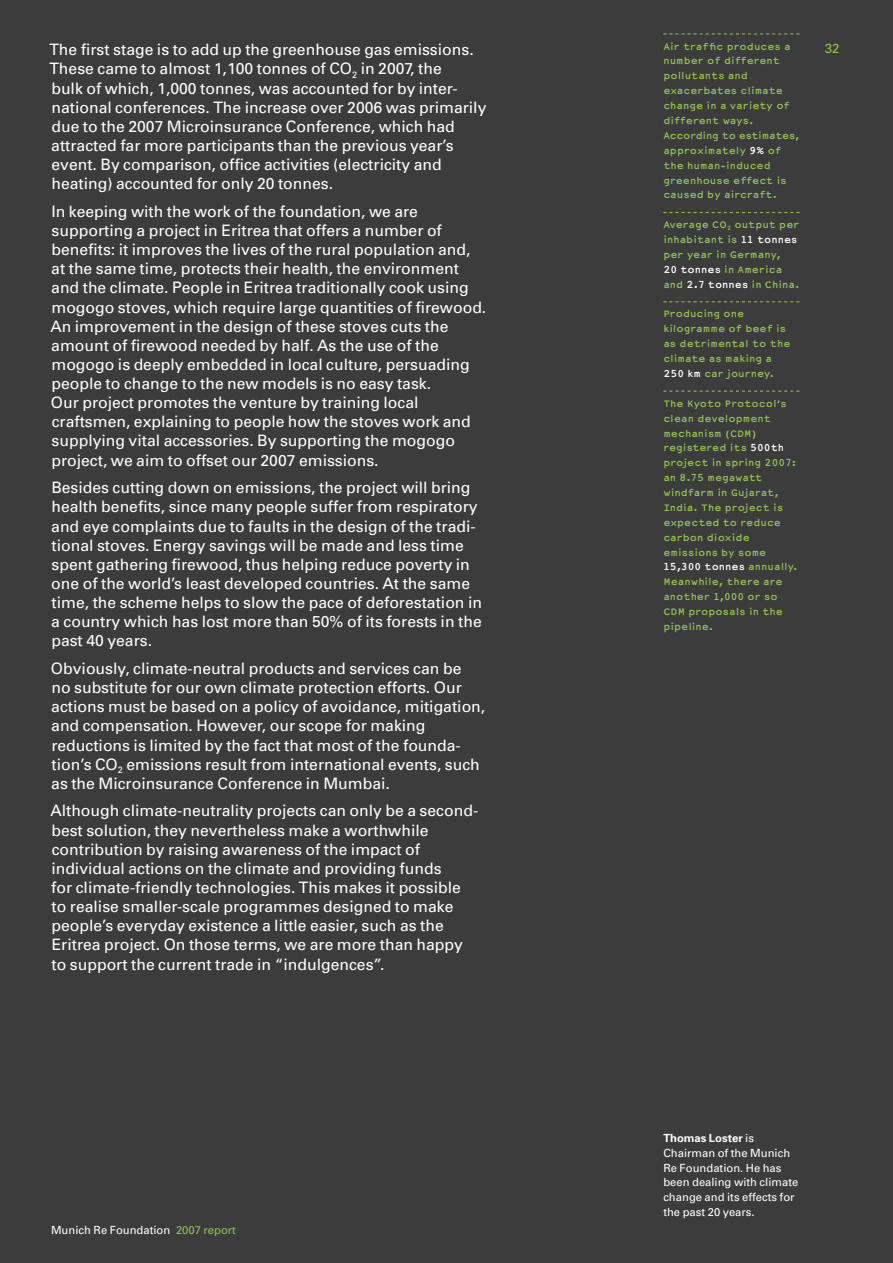
<style>
.page{position:relative;width:893px;height:1263px;background:#3c3c3c}
.page>*{position:absolute;margin:0;border:0;box-sizing:border-box;transform-origin:0 0}
.t1{font:15.75px/19.2px "MR Univers";color:#fff}
.t2{font:13.2px "MR Univers";color:#8fc155}
.t3{font:11.25px/14.9px "MR Univers";color:#fff}
.t4{font:700 9.15px/14.9px "Courier Sans";color:#8fc155}
.s1{color:#8fc155}
.s2{color:#fff}
.s3{font-weight:700}
</style>
<div class="page">
<svg style="left:663px;top:33px;width:136px;height:1px"></svg>
<svg style="left:663px;top:212px;width:136px;height:1px"></svg>
<svg style="left:663px;top:301px;width:136px;height:1px"></svg>
<svg style="left:663px;top:391px;width:136px;height:1px"></svg>
<p class="t1" style="left:49px;top:40px;width:439px">The first stage is to add up the greenhouse gas emissions.<br>These came to almost 1,100 tonnes of CO<sub>2</sub> in 2007, the<br>bulk of which, 1,000 tonnes, was accounted for by inter&shy;national conferences. The increase over 2006 was primarily due to the 2007 Microinsurance Conference, which had attracted far more participants than the previous year’s event. By comparison, office activities (electricity and heating) accounted for only 20 tonnes.</p>
<p class="t1" style="left:50px;top:201px;width:437px">In keeping with the work of the foundation, we are supporting a project in Eritrea that offers a number of benefits: it improves the lives of the rural population and, at the same time, protects their health, the environment and the climate. People in Eritrea traditionally cook using mogogo stoves, which require large quantities of firewood.<br>An improvement in the design of these stoves cuts the amount of firewood needed by half. As the use of the mogogo is deeply em bedded in local culture, persuading people to change to the new models is no easy task.<br>Our project promotes the venture by training local craftsmen, explaining to people how the stoves work and supplying vital accessories. By supporting the mogogo project, we aim to offset our 2007 emissions.</p>
<p class="t1" style="left:51px;top:478px;width:432px">Besides cutting down on emissions, the project will bring health benefits, since many people suffer from respiratory and eye complaints due to faults in the design of the tradi&shy;tional stoves. Energy savings will be made and less time spent gathering firewood, thus helping reduce poverty in one of the world’s least developed countries. At the same time, the scheme helps to slow the pace of deforestation in a country which has lost more than 50% of its forests in the past 40 years.</p>
<p class="t1" style="left:51px;top:658px;width:436px">Obviously, climate-neutral products and services can be<br>no substitute for our own climate protection efforts. Our actions must be based on a policy of avoidance, mitigation, and compensation. However, our scope for making reductions is limited by the fact that most of the founda&shy;tion’s CO<sub>2</sub> emissions result from international events, such as the Microinsurance Conference in Mumbai.</p>
<p class="t1" style="left:50px;top:801px;width:429px">Although climate-neutrality projects can only be a second&shy;best solution, they nevertheless make a worthwhile contribution by raising awareness of the impact of individual actions on the climate and providing funds<br>for climate-friendly technologies. This makes it possible to realise smaller-scale programmes designed to make people’s everyday existence a little easier, such as the Eritrea project. On those terms, we are more than happy to support the current trade in “indulgences”.</p>
<p class="t3" style="left:51px;top:1222px;width:187px">Munich Re Foundation <span class="s1">2007 report</span></p>
<p class="t4" style="left:663px;top:39px;width:137px">Air traffic produces a number of different pollutants and exacerbates climate change in a variety of different ways.<br>According to estimates, approximately <span class="s2">9%</span> of the human-induced greenhouse effect is caused by aircraft.</p>
<p class="t4" style="left:663px;top:217px;width:138px">Average CO<sub>2</sub> output per inhabitant is <span class="s2">11 tonnes </span>per year in Germany,<br><span class="s2">20 tonnes</span> in America and <span class="s2">2.7 tonnes</span> in China.</p>
<p class="t4" style="left:663px;top:306px;width:129px">Producing one kilogramme of beef is as detrimental to the climate as making a<br><span class="s2">250 km</span> car journey.</p>
<p class="t4" style="left:663px;top:396px;width:136px">The Kyoto Protocol’s clean development mechanism (CDM) registered its <span class="s2">500th </span>project in spring 2007: an 8.75 megawatt windfarm in Gujarat,<br>India. The project is expected to reduce carbon dioxide emissions by some<br><span class="s2">15,300 tonnes</span> annually.<br>Meanwhile, there are another 1,000 or so<br>CDM proposals in the pipeline.</p>
<p class="t2" style="left:825px;top:40px;width:16px">32</p>
<p class="t3" style="left:663px;top:1130px;width:137px"><span class="s3">Thomas Loster</span> is<br>Chairman of the Munich<br>Re Foundation. He has been dealing with climate change and its effects for the past 20 years.</p>
</div>
